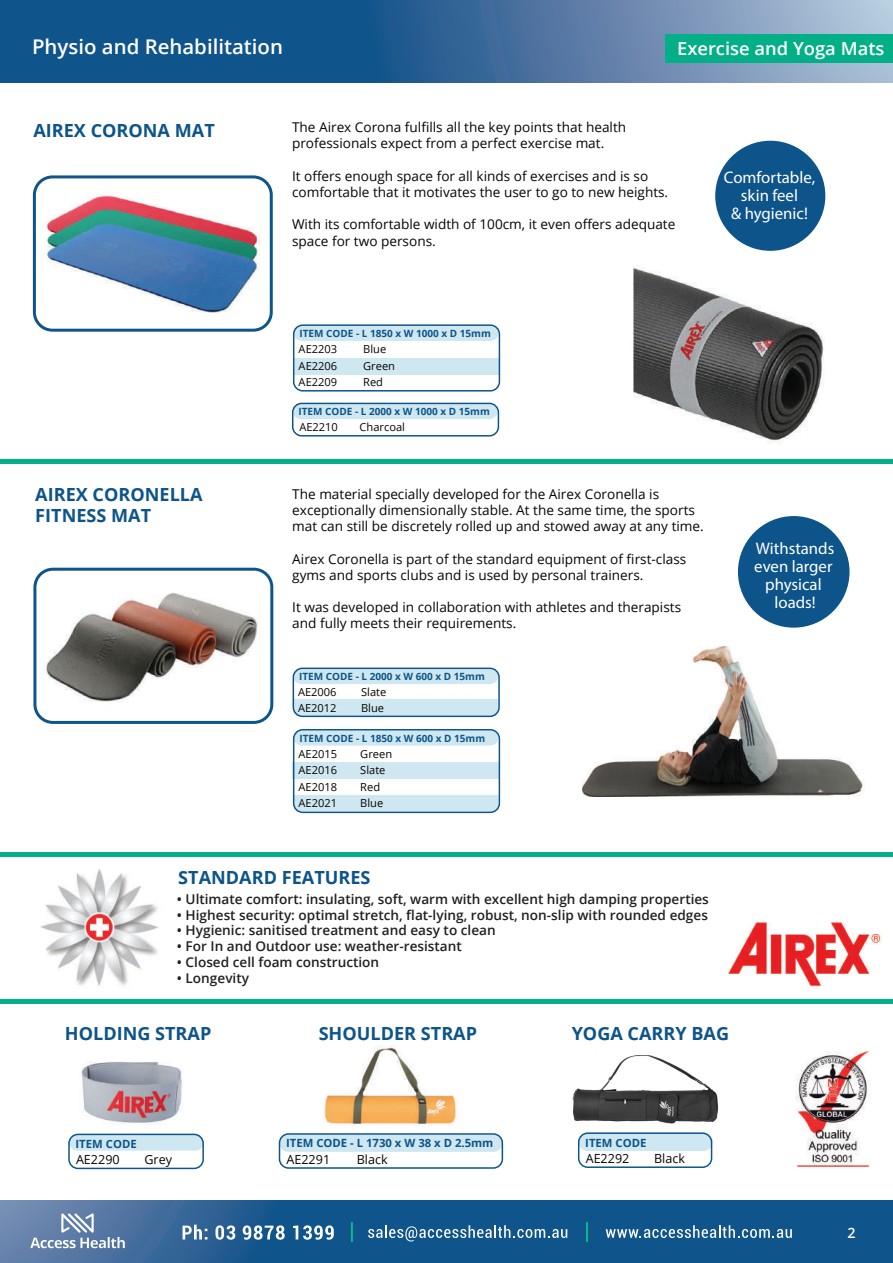
<style>
.page{position:relative;width:893px;height:1263px;background:#fff}
.page>*{position:absolute;margin:0;border:0;box-sizing:border-box;transform-origin:0 0}
.t1{font:600 20.25px "Open Sans";color:#fff}
.t2{font:700 18.15px/21.8px "Open Sans";color:#0d548b}
.t3{font:600 18px "Open Sans";color:#fff}
.t4{font:16.8px/18.1px "Myriad Pro";color:#fff;text-align:center}
.t5{font:600 14.25px "Open Sans";color:#fff}
.t6{font:13.5px/16.2px "Open Sans";color:#050504}
.t7{font:600 13.5px "Open Sans";color:#231f20}
.t8{font:12.6px "Open Sans";color:#040503}
.t9{font:700 11.25px "Open Sans";color:#0d558a}
.t10{font:11.1px "Open Sans";color:#040503}
.t11{font:700 10.05px "Open Sans";color:#0d558a}
</style>
<div class="page">
<img style="left:727px;top:922px;width:155px;height:65px">
<img style="left:34px;top:856px;width:137px;height:130px">
<img style="left:633px;top:265px;width:191px;height:178px">
<div style="left:294px;top:358px;width:205px;height:16px;background:#cfe7f0"></div>
<img style="left:32px;top:180px;width:237px;height:146px">
<div style="left:293px;top:762px;width:207px;height:16px;background:#cfe7f0"></div>
<img style="left:37px;top:567px;width:237px;height:157px">
<div style="left:319px;top:667px;width:12px;height:16px;background:#9ab8ce"></div>
<div style="left:293px;top:699px;width:204px;height:17px;background:#cfe7f0"></div>
<div style="left:293px;top:669px;width:205px;height:15px;background:#cfe7f0"></div>
<div style="left:293px;top:668px;width:207px;height:49px;border:2px solid #0d558a;border-radius:9px"></div>
<hr style="left:0;top:459px;width:893px;height:4px;background:#03af86">
<svg style="left:0;top:0;width:893px;height:82px;background:#3b6d9d"></svg>
<div style="left:665px;top:34px;width:228px;height:29px;background:#03af86"></div>
<svg style="left:0;top:1200px;width:893px;height:63px;background:#1d5b90"></svg>
<svg style="left:183px;top:1224px;width:24px;height:15px"></svg>
<svg style="left:216px;top:1225px;width:19px;height:15px"></svg>
<svg style="left:243px;top:1225px;width:42px;height:15px"></svg>
<svg style="left:293px;top:1225px;width:41px;height:15px"></svg>
<svg style="left:368px;top:1225px;width:199px;height:16px;background:#467ba5"></svg>
<svg style="left:606px;top:1225px;width:186px;height:13px;background:#5183aa"></svg>
<hr style="left:351px;top:1222px;width:2px;height:20px;background:#00c08c">
<svg style="left:30px;top:1213px;width:95px;height:35px;background:#7c95b7"></svg>
<hr style="left:586px;top:1222px;width:2px;height:20px;background:#00c08c">
<div style="left:0;top:999px;width:893px;height:5px;background:#03af86"></div>
<div style="left:33px;top:568px;width:240px;height:156px;border:3px solid #0d558a;border-radius:18px"></div>
<div style="left:293px;top:795px;width:206px;height:17px;background:#cfe7f0"></div>
<svg style="left:296px;top:732px;width:201px;height:14px;background:#d0e7f0"></svg>
<div style="left:293px;top:729px;width:207px;height:84px;border:2px solid #0d558a;border-radius:9px"></div>
<img style="left:582px;top:646px;width:282px;height:150px">
<div style="left:738px;top:516px;width:111px;height:112px;background:#0d548b;border-radius:50%"></div>
<div style="left:715px;top:141px;width:110px;height:110px;background:#0d548b;border-radius:50%"></div>
<div style="left:296px;top:327px;width:201px;height:14px;background:#cfe7f0"></div>
<div style="left:293px;top:324px;width:207px;height:68px;border:2px solid #0d558a;border-radius:9px"></div>
<div style="left:33px;top:175px;width:240px;height:157px;border:3px solid #0d558a;border-radius:18px"></div>
<div style="left:293px;top:404px;width:205px;height:15px;background:#cfe7f0"></div>
<div style="left:292px;top:403px;width:207px;height:33px;border:2px solid #0d558a;border-radius:9px"></div>
<img style="left:81px;top:1061px;width:101px;height:63px">
<img style="left:324px;top:1046px;width:133px;height:79px">
<img style="left:572px;top:1055px;width:147px;height:69px">
<svg style="left:71px;top:1136px;width:130px;height:15px;background:#cfe7ef"></svg>
<div style="left:68px;top:1133px;width:136px;height:36px;border:2px solid #0d558a;border-radius:9px"></div>
<div style="left:279px;top:1136px;width:221px;height:16px;background:#cfe7f0"></div>
<div style="left:279px;top:1133px;width:224px;height:36px;border:2px solid #0d558a;border-radius:9px"></div>
<div style="left:579px;top:1133px;width:133px;height:18px;background:#cfe7f0;border-radius:9px"></div>
<div style="left:578px;top:1132px;width:134px;height:36px;border:2px solid #0d558a;border-radius:9px"></div>
<hr style="left:0;top:852px;width:893px;height:4px;background:#03af86">
<img style="left:795px;top:1051px;width:75px;height:116px">
<h1 class="t1" style="left:32px;top:33px;width:252px">Physio and Rehabilitation</h1>
<h3 class="t3" style="left:677px;top:36px;width:209px">Exercise and Yoga Mats</h3>
<h2 class="t2" style="left:33px;top:119px;width:183px">AIREX CORONA MAT</h2>
<p class="t6" style="left:292px;top:119px;width:336px">The Airex Corona fulfills all the key points that health professionals expect from a perfect exercise mat.</p>
<p class="t6" style="left:292px;top:167px;width:378px">It offers enough space for all kinds of exercises and is so comfortable that it motivates the user to go to new heights.</p>
<p class="t6" style="left:292px;top:216px;width:385px">With its comfortable width of 100cm, it even offers adequate space for two persons.</p>
<p class="t4" style="left:724px;top:168px;width:93px">Comfortable, skin feel<br>&amp; hygienic!</p>
<p class="t11" style="left:299px;top:326px;width:193px">ITEM CODE - L 1850 x W 1000 x D 15mm</p>
<p class="t10" style="left:299px;top:341px;width:40px">AE2203</p>
<p class="t10" style="left:363px;top:341px;width:25px">Blue</p>
<p class="t10" style="left:299px;top:358px;width:40px">AE2206</p>
<p class="t10" style="left:363px;top:358px;width:33px">Green</p>
<p class="t10" style="left:299px;top:374px;width:40px">AE2209</p>
<p class="t10" style="left:363px;top:374px;width:21px">Red</p>
<p class="t11" style="left:298px;top:404px;width:193px">ITEM CODE - L 2000 x W 1000 x D 15mm</p>
<h2 class="t2" style="left:35px;top:483px;width:169px">AIREX CORONELLA<br>FITNESS MAT</h2>
<p class="t10" style="left:299px;top:419px;width:40px">AE2210</p>
<p class="t10" style="left:360px;top:419px;width:47px">Charcoal</p>
<p class="t6" style="left:292px;top:485px;width:413px">The material specially developed for the Airex Coronella is exceptionally dimensionally stable. At the same time, the sports mat can still be discretely rolled up and stowed away at any time.</p>
<p class="t6" style="left:292px;top:550px;width:396px">Airex Coronella is part of the standard equipment of first-class gyms and sports clubs and is used by personal trainers.</p>
<p class="t6" style="left:292px;top:599px;width:390px">It was developed in collaboration with athletes and therapists and fully meets their requirements.</p>
<p class="t11" style="left:299px;top:669px;width:187px">ITEM CODE - L 2000 x W 600 x D 15mm</p>
<p class="t10" style="left:298px;top:684px;width:40px">AE2006</p>
<p class="t10" style="left:361px;top:684px;width:27px">Slate</p>
<p class="t10" style="left:298px;top:701px;width:40px">AE2012</p>
<p class="t10" style="left:361px;top:701px;width:25px">Blue</p>
<p class="t11" style="left:299px;top:731px;width:187px">ITEM CODE - L 1850 x W 600 x D 15mm</p>
<p class="t10" style="left:299px;top:746px;width:40px">AE2015</p>
<p class="t10" style="left:360px;top:746px;width:33px">Green</p>
<p class="t10" style="left:299px;top:762px;width:40px">AE2016</p>
<p class="t10" style="left:360px;top:762px;width:27px">Slate</p>
<p class="t10" style="left:299px;top:779px;width:40px">AE2018</p>
<p class="t10" style="left:360px;top:779px;width:21px">Red</p>
<p class="t10" style="left:299px;top:795px;width:40px">AE2021</p>
<p class="t10" style="left:360px;top:795px;width:25px">Blue</p>
<h2 class="t2" style="left:178px;top:866px;width:194px">STANDARD FEATURES</h2>
<p class="t7" style="left:177px;top:890px;width:533px">• Ultimate comfort: insulating, soft, warm with excellent high damping properties</p>
<p class="t7" style="left:177px;top:905px;width:532px">• Highest security: optimal stretch, flat-lying, robust, non-slip with rounded edges</p>
<p class="t7" style="left:177px;top:921px;width:320px">• Hygienic: sanitised treatment and easy to clean</p>
<p class="t7" style="left:177px;top:937px;width:286px">• For In and Outdoor use: weather-resistant</p>
<p class="t7" style="left:177px;top:953px;width:204px">• Closed cell foam construction</p>
<p class="t7" style="left:177px;top:968px;width:74px">• Longevity</p>
<p class="t4" style="left:754px;top:539px;width:82px">Withstands even larger physical loads!</p>
<h2 class="t2" style="left:65px;top:1022px;width:148px">HOLDING STRAP</h2>
<h2 class="t2" style="left:319px;top:1022px;width:160px">SHOULDER STRAP</h2>
<h2 class="t2" style="left:572px;top:1022px;width:159px">YOGA CARRY BAG</h2>
<p class="t9" style="left:76px;top:1136px;width:63px">ITEM CODE</p>
<p class="t8" style="left:76px;top:1151px;width:45px">AE2290</p>
<p class="t8" style="left:144px;top:1151px;width:29px">Grey</p>
<p class="t9" style="left:286px;top:1135px;width:209px">ITEM CODE - L 1730 x W 38 x D 2.5mm</p>
<p class="t8" style="left:286px;top:1150px;width:45px">AE2291</p>
<p class="t8" style="left:357px;top:1150px;width:32px">Black</p>
<p class="t9" style="left:585px;top:1134px;width:63px">ITEM CODE</p>
<p class="t8" style="left:586px;top:1149px;width:45px">AE2292</p>
<p class="t8" style="left:654px;top:1149px;width:32px">Black</p>
<p class="t5" style="left:847px;top:1223px;width:10px">2</p>
</div>
